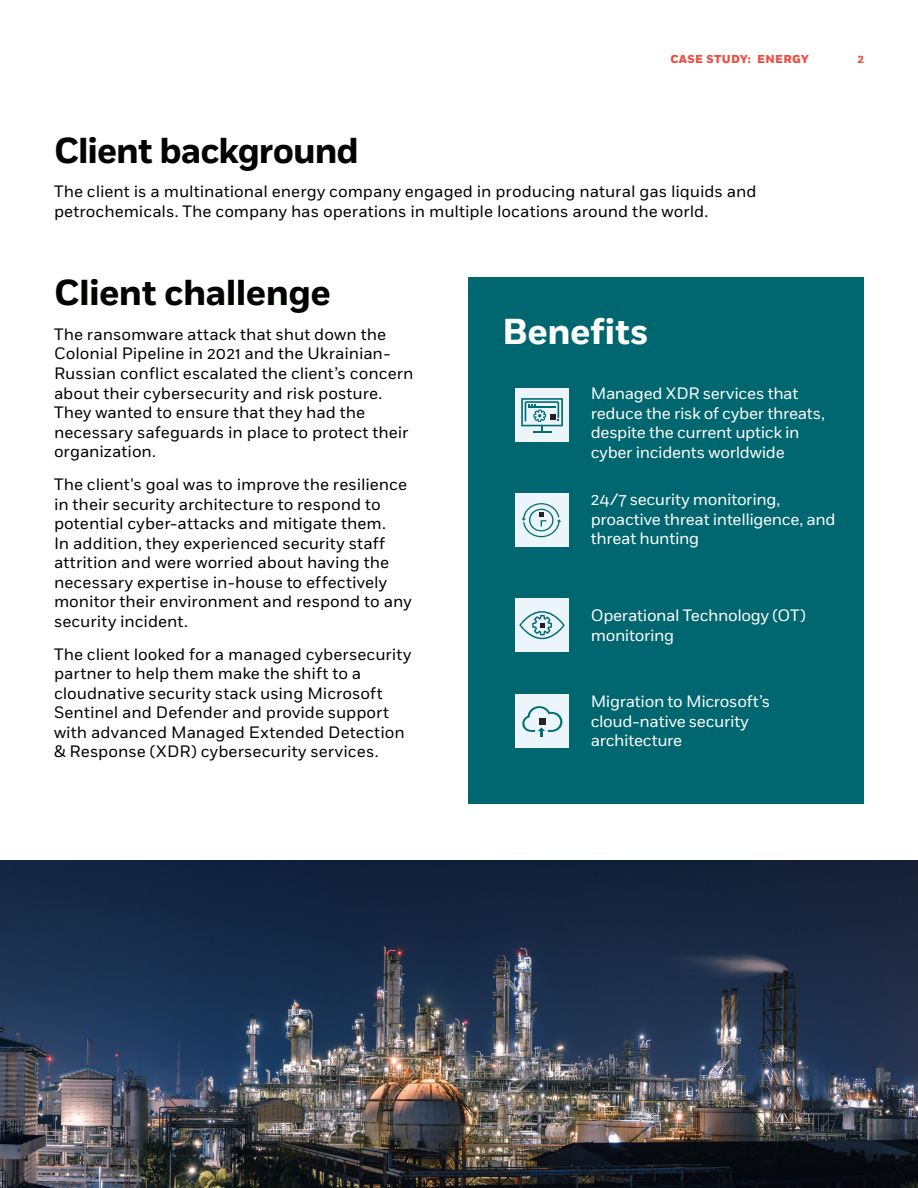
<style>
.page{position:relative;width:918px;height:1188px;background:#fff}
.page>*{position:absolute;margin:0;border:0;box-sizing:border-box;transform-origin:0 0}
.t1{font:700 36px "Fort";letter-spacing:-.025em;color:#000300}
.t2{font:700 36px "Fort";letter-spacing:-.005em;color:#fff}
.t3{font:16.5px/19.5px "Fort";color:#000}
.t4{font:16.5px/19.5px "Fort";letter-spacing:-.02em;color:#fff}
.t5{font:700 12px "Fort";color:#eb5144}
.t6{font:800 11.55px "Fort";letter-spacing:.025em;color:#eb5144}
.s1{color:#000300}
</style>
<div class="page">
<div style="left:468px;top:278px;width:396px;height:526px;background:#006670"></div>
<div style="left:515px;top:493px;width:54px;height:54px;background:#ecf4fc"></div>
<svg style="left:521px;top:503px;width:40px;height:34px"></svg>
<div style="left:515px;top:694px;width:54px;height:54px;background:#ecf4fc"></div>
<div style="left:515px;top:598px;width:54px;height:54px;background:#ecf4fc"></div>
<div style="left:515px;top:388px;width:54px;height:54px;background:#ecf4fc"></div>
<svg style="left:521px;top:398px;width:42px;height:35px"></svg>
<hr style="left:528px;top:406px;width:28px;height:2px;background:#006e73">
<img style="left:0;top:861px;width:918px;height:327px">
<svg style="left:519px;top:611px;width:46px;height:28px"></svg>
<svg style="left:522px;top:706px;width:41px;height:31px"></svg>
<p class="t6" style="left:670px;top:52px;width:140px">CASE STUDY: ENERGY</p>
<p class="t5" style="left:857px;top:51px;width:8px">2</p>
<h1 class="t1" style="left:54px;top:128px;width:306px">Client background</h1>
<p class="t3" style="left:54px;top:182px;width:704px">The client is a multinational energy company engaged in producing natural gas liquids and petrochemicals. The company has operations in multiple locations around the world.</p>
<h1 class="t1" style="left:54px;top:271px;width:279px">Client challenge</h1>
<p class="t3" style="left:54px;top:325px;width:361px">The ransomware attack that shut down the Colonial Pipeline in 2021 and the Ukrainian-Russian conflict escalated the client’s concern about their cybersecurity and risk posture.<br>They wanted to ensure that they had the necessary safeguards in place to protect their organization.</p>
<p class="t3" style="left:54px;top:475px;width:359px">The client's goal was to improve the resilience in their security architecture to respond to potential cyber-attacks and mitigate them.<br>In addition, they experienced security staff attrition and were worried about having the necessary expertise in-house to effectively monitor their environment and respond to any security incident.</p>
<p class="t3" style="left:54px;top:644px;width:359px">The client looked for a managed cybersecurity partner to help them make the shift to a cloudnative security stack using Microsoft Sentinel and Defender and provide support with advanced Managed Extended Detection &amp; Response <span class="s1">(XDR)</span> cybersecurity services.</p>
<h1 class="t2" style="left:502px;top:309px;width:148px">Benefits</h1>
<p class="t4" style="left:591px;top:384px;width:236px">Managed XDR services that reduce the risk of cyber threats, despite the current uptick in cyber incidents worldwide</p>
<p class="t4" style="left:591px;top:490px;width:246px">24/7 security monitoring, proactive threat intelligence, and threat hunting</p>
<p class="t4" style="left:591px;top:606px;width:217px">Operational Technology (OT) monitoring</p>
<p class="t4" style="left:591px;top:692px;width:181px">Migration to Microsoft’s cloud-native security architecture</p>
</div>
